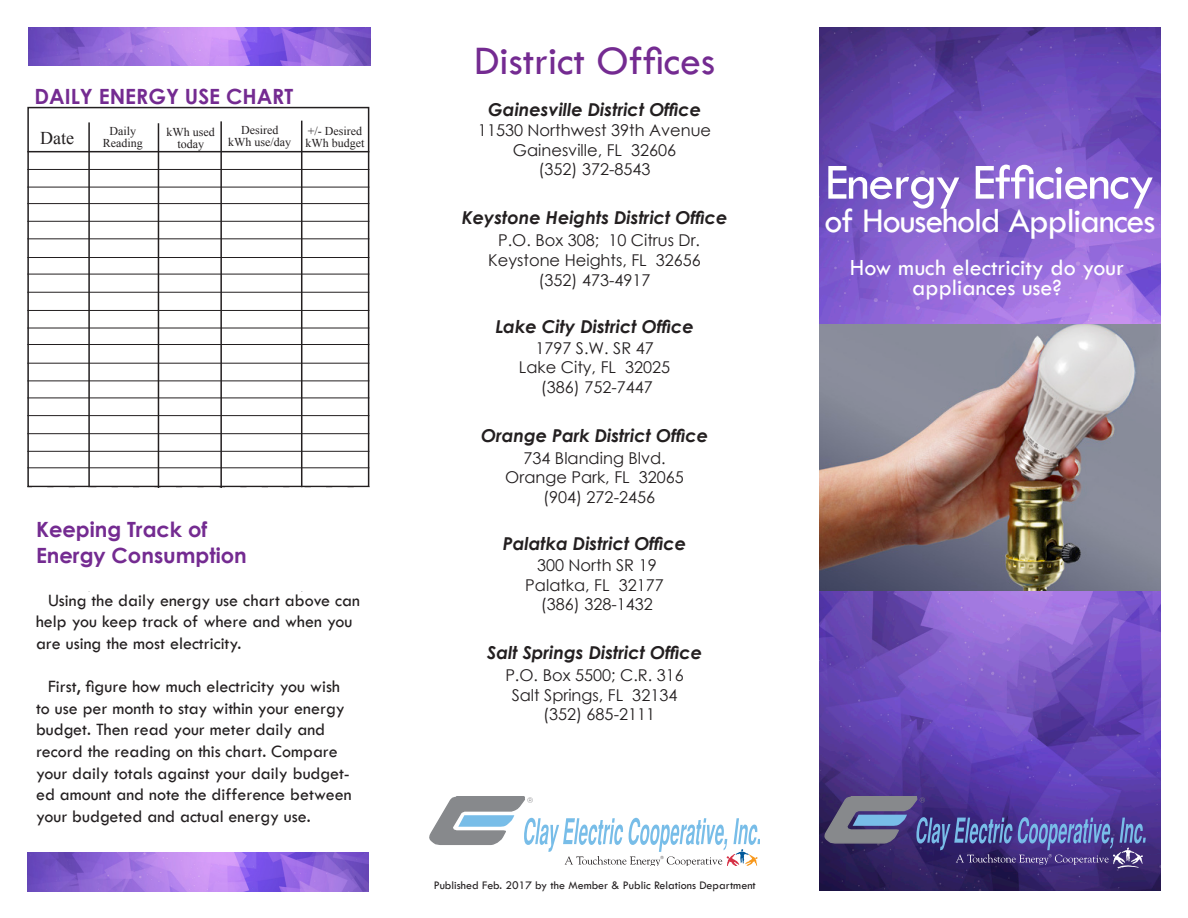
<style>
.page{position:relative;width:1188px;height:918px;background:#fff}
.page>*{position:absolute;margin:0;border:0;box-sizing:border-box;transform-origin:0 0}
.t1{font:52.5px "Tw Cen";letter-spacing:-.03em;color:#fff}
.t2{font:42px "Tw Cen";color:#742b91}
.t3{font:36px "Tw Cen";letter-spacing:-.03em;color:#fff}
.t4{font:24px/19.5px "Tw Cen";color:#fff;text-align:center}
.t5{font:700 21px "Century Gothic";color:#742b91}
.Body_text{font:18px/21.6px "Tw Cen";color:#231f20}
.t6{font:18px "Times New Roman";color:#231f20}
.t7{font:italic 700 17.7px "Century Gothic";color:#231f20}
.t8{font:16.35px "Century Gothic";color:#231f20}
.t9{font:12px/12px "Times New Roman";color:#231f20;text-align:center}
.t10{font:12px "Tw Cen";color:#231f20}
</style>
<div class="page">
<img style="left:819px;top:27px;width:342px;height:864px">
<img style="left:819px;top:325px;width:341px;height:266px">
<div style="left:27px;top:107px;width:342px;height:380px;border:2px solid #231f20"></div>
<hr style="left:88px;top:122px;width:2px;height:469px;background:#231f20">
<hr style="left:158px;top:123px;width:1px;height:468px;background:#231f20">
<hr style="left:220px;top:121px;width:2px;height:470px;background:#231f20">
<hr style="left:301px;top:121px;width:1px;height:470px;background:#231f20">
<svg style="left:27px;top:486px;width:343px;height:106px"></svg>
<hr style="left:27px;top:151px;width:342px;height:1px;background:#231f20">
<hr style="left:27px;top:169px;width:342px;height:1px;background:#231f20">
<hr style="left:27px;top:187px;width:342px;height:1px;background:#231f20">
<hr style="left:27px;top:203px;width:342px;height:1px;background:#231f20">
<hr style="left:27px;top:221px;width:342px;height:1px;background:#231f20">
<hr style="left:27px;top:238px;width:342px;height:1px;background:#231f20">
<hr style="left:27px;top:257px;width:342px;height:1px;background:#231f20">
<hr style="left:27px;top:274px;width:342px;height:1px;background:#231f20">
<hr style="left:27px;top:292px;width:342px;height:1px;background:#231f20">
<hr style="left:27px;top:310px;width:342px;height:1px;background:#231f20">
<hr style="left:27px;top:328px;width:342px;height:1px;background:#231f20">
<hr style="left:27px;top:344px;width:342px;height:1px;background:#231f20">
<hr style="left:27px;top:363px;width:342px;height:1px;background:#231f20">
<hr style="left:27px;top:381px;width:342px;height:1px;background:#231f20">
<hr style="left:27px;top:398px;width:342px;height:1px;background:#231f20">
<hr style="left:27px;top:415px;width:342px;height:1px;background:#231f20">
<hr style="left:27px;top:433px;width:342px;height:1px;background:#231f20">
<hr style="left:27px;top:451px;width:342px;height:1px;background:#231f20">
<hr style="left:27px;top:467px;width:342px;height:1px;background:#231f20">
<hr style="left:27px;top:486px;width:342px;height:1px;background:#231f20">
<svg style="left:824px;top:797px;width:322px;height:71px;background:#514a8e"></svg>
<svg style="left:429px;top:797px;width:330px;height:69px"></svg>
<img style="left:27px;top:853px;width:342px;height:39px">
<img style="left:28px;top:27px;width:342px;height:39px">
<p class="t5" style="left:35px;top:81px;width:260px">DAILY ENERGY USE CHART</p>
<p class="t6" style="left:40px;top:126px;width:35px">Date</p>
<p class="t9" style="left:103px;top:125px;width:41px">Daily<br>Reading</p>
<p class="t9" style="left:167px;top:126px;width:50px">kWh used today</p>
<p class="t9" style="left:241px;top:124px;width:39px">Desired</p>
<p class="t9" style="left:228px;top:136px;width:64px">kWh use/day</p>
<p class="t9" style="left:306px;top:125px;width:60px;text-align:left">+/- Desired kWh budget</p>
<p class="t5" style="left:36px;top:514px;width:173px">Keeping Track of</p>
<p class="t5" style="left:36px;top:539px;width:212px">Energy Consumption</p>
<p class="Body_text" style="left:36px;top:589px;width:326px;text-indent:12px">Using the daily energy use chart above can help you keep track of where and when you are using the most electricity.</p>
<p class="Body_text" style="left:36px;top:676px;width:317px;text-indent:12px">First, figure how much electricity you wish to use per month to stay within your energy budget. Then read your meter daily and record the reading on this chart. Compare your daily totals against your daily budget&shy;ed amount and note the difference between your budgeted and actual energy use.</p>
<p class="t2" style="left:474px;top:36px;width:242px">District Offices</p>
<p class="t7" style="left:488px;top:96px;width:215px">Gainesville District Office</p>
<p class="t8" style="left:478px;top:119px;width:235px">11530 Northwest 39th Avenue</p>
<p class="t8" style="left:513px;top:139px;width:165px">Gainesville, FL 32606</p>
<p class="t8" style="left:539px;top:158px;width:114px">(352) 372-8543</p>
<p class="t7" style="left:462px;top:204px;width:267px">Keystone Heights District Office</p>
<p class="t8" style="left:498px;top:229px;width:203px">P.O. Box 308; 10 Citrus Dr.</p>
<p class="t8" style="left:488px;top:249px;width:214px">Keystone Heights, FL 32656</p>
<p class="t8" style="left:539px;top:268px;width:114px">(352) 473-4917</p>
<p class="t7" style="left:495px;top:313px;width:200px">Lake City District Office</p>
<p class="t8" style="left:535px;top:336px;width:120px">1797 S.W. SR 47</p>
<p class="t8" style="left:519px;top:356px;width:153px">Lake City, FL 32025</p>
<p class="t8" style="left:541px;top:375px;width:114px">(386) 752-7447</p>
<p class="t7" style="left:481px;top:422px;width:229px">Orange Park District Office</p>
<p class="t8" style="left:523px;top:446px;width:144px">734 Blanding Blvd.</p>
<p class="t8" style="left:505px;top:466px;width:180px">Orange Park, FL 32065</p>
<p class="t8" style="left:543px;top:486px;width:114px">(904) 272-2456</p>
<p class="t7" style="left:503px;top:530px;width:185px">Palatka District Office</p>
<p class="t8" style="left:537px;top:554px;width:121px">300 North SR 19</p>
<p class="t8" style="left:525px;top:573px;width:140px">Palatka, FL 32177</p>
<p class="t8" style="left:541px;top:593px;width:114px">(386) 328-1432</p>
<p class="t7" style="left:487px;top:639px;width:216px">Salt Springs District Office</p>
<p class="t8" style="left:505px;top:664px;width:180px">P.O. Box 5500; C.R. 316</p>
<p class="t8" style="left:512px;top:683px;width:167px">Salt Springs, FL 32134</p>
<p class="t8" style="left:543px;top:703px;width:114px">(352) 685-2111</p>
<p class="t10" style="left:434px;top:878px;width:324px">Published Feb. 2017 by the Member &amp; Public Relations Department</p>
<p class="t1" style="left:825px;top:151px;width:331px">Energy Efficiency</p>
<p class="t3" style="left:825px;top:199px;width:332px">of Household Appliances</p>
<p class="t4" style="left:850px;top:258px;width:276px">How much electricity do your appliances use?</p>
</div>
